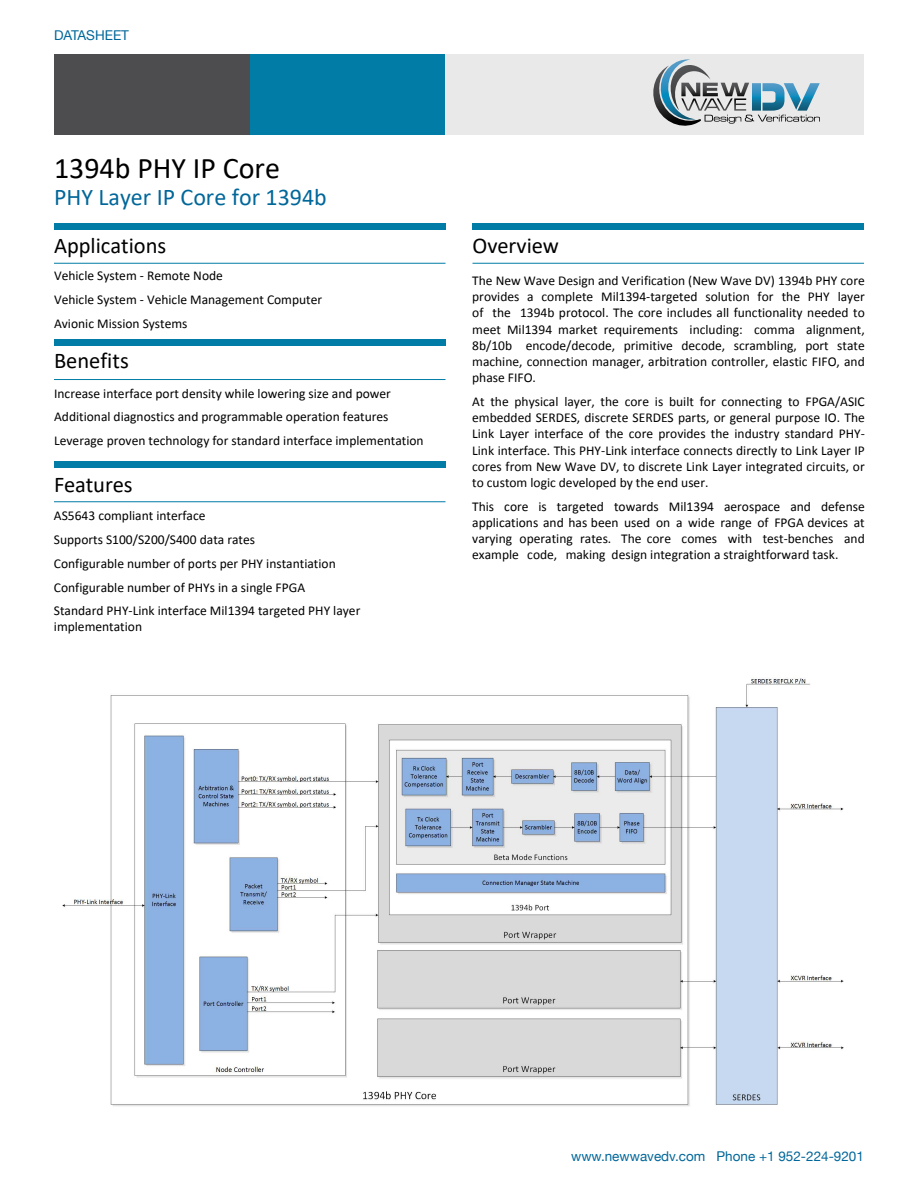
<style>
.page{position:relative;width:918px;height:1188px;background:#fff}
.page>*{position:absolute;margin:0;border:0;box-sizing:border-box;transform-origin:0 0}
.t1{font:30px "Calibri";color:#000}
.t2{font:24px "Calibri";color:#00679a}
.t3{font:22.5px "Calibri";color:#000}
.t4{font:13.5px/16.2px "Calibri";color:#000}
.t5{font:13.5px "Helvetica Neue";color:#00679a}
</style>
<div class="page">
<div style="left:54px;top:54px;width:196px;height:81px;background:#4d4d4f"></div>
<div style="left:250px;top:54px;width:196px;height:81px;background:#017ca6"></div>
<div style="left:446px;top:54px;width:418px;height:81px;background:#e9e9ea"></div>
<svg style="left:653px;top:59px;width:167px;height:67px"></svg>
<div style="left:54px;top:223px;width:392px;height:7px;background:#017ca6"></div>
<hr style="left:54px;top:263px;width:392px;height:1px;background:#017ca6">
<hr style="left:54px;top:379px;width:392px;height:1px;background:#017ca6">
<hr style="left:54px;top:501px;width:392px;height:1px;background:#017ca6">
<div style="left:472px;top:223px;width:392px;height:7px;background:#017ca6"></div>
<hr style="left:472px;top:263px;width:392px;height:1px;background:#017ca6">
<img style="left:62px;top:678px;width:782px;height:428px">
<div style="left:54px;top:339px;width:392px;height:7px;background:#017ca6"></div>
<div style="left:54px;top:461px;width:392px;height:7px;background:#017ca6"></div>
<p class="t5" style="left:54px;top:27px;width:77px">DATASHEET</p>
<h1 class="t1" style="left:54px;top:147px;width:228px">1394b PHY IP Core</h1>
<h2 class="t2" style="left:54px;top:180px;width:274px">PHY Layer IP Core for 1394b</h2>
<h3 class="t3" style="left:54px;top:229px;width:114px">Applications</h3>
<p class="t4" style="left:54px;top:264px;width:270px;line-height:23.7px">Vehicle System - Remote Node<br>Vehicle System - Vehicle Management Computer<br>Avionic Mission Systems</p>
<h3 class="t3" style="left:54px;top:345px;width:76px">Benefits</h3>
<p class="t4" style="left:54px;top:381px;width:371px;line-height:23.7px">Increase interface port density while lowering size and power<br>Additional diagnostics and programmable operation features<br>Leverage proven technology for standard interface implementation</p>
<h3 class="t3" style="left:54px;top:469px;width:80px">Features</h3>
<p class="t4" style="left:54px;top:504px;width:308px;line-height:23.7px">AS5643 compliant interface<br>Supports S100/S200/S400 data rates<br>Configurable number of ports per PHY instantiation Configurable number of PHYs in a single FPGA<br>Standard PHY-Link interface Mil1394 targeted PHY layer</p>
<p class="t4" style="left:54px;top:619px;width:90px">implementation</p>
<h3 class="t3" style="left:472px;top:230px;width:88px">Overview</h3>
<p class="t4" style="left:472px;top:272px;width:394px;text-align:justify">The New Wave Design and Verification (New Wave DV) 1394b PHY core provides a complete Mil1394-targeted solution for the PHY layer of the 1394b protocol. The core includes all functionality needed to meet Mil1394 market requirements including: comma alignment, 8b/10b encode/decode, primitive decode, scrambling, port state machine, connection manager, arbitration controller, elastic FIFO, and phase FIFO.</p>
<p class="t4" style="left:472px;top:393px;width:394px;text-align:justify">At the physical layer, the core is built for connecting to FPGA/ASIC embedded SERDES, discrete SERDES parts, or general purpose IO. The Link Layer interface of the core provides the industry standard PHY-Link interface. This PHY-Link interface connects directly to Link Layer IP cores from New Wave DV, to discrete Link Layer integrated circuits, or to custom logic developed by the end user.</p>
<p class="t4" style="left:472px;top:498px;width:394px;text-align:justify">This core is targeted towards Mil1394 aerospace and defense applications and has been used on a wide range of FPGA devices at varying operating rates. The core comes with test-benches and example code, making design integration a straightforward task.</p>
<p class="t5" style="left:571px;top:1148px;width:294px">www.newwavedv.com Phone +1 952-224-9201</p>
</div>
